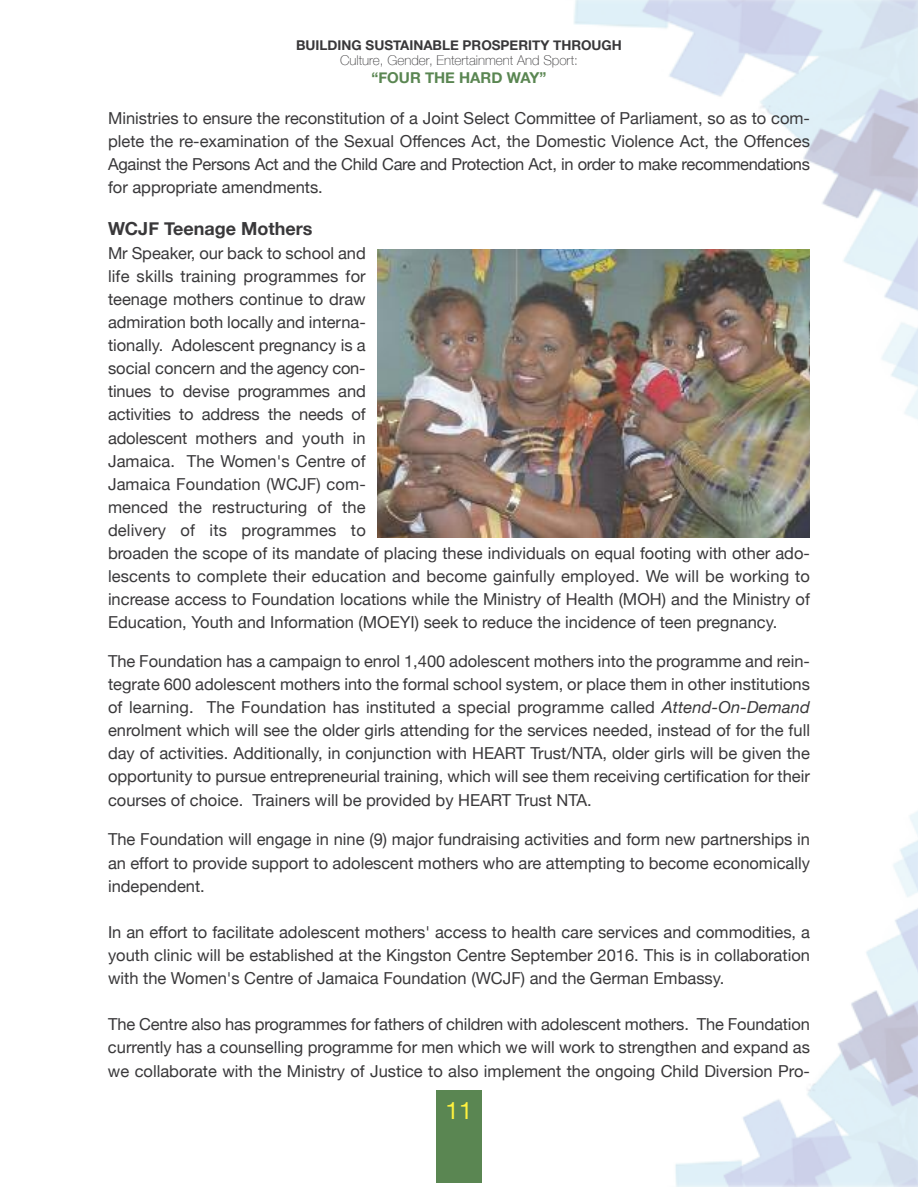
<style>
.page{position:relative;width:918px;height:1188px;background:#fff}
.page>*{position:absolute;margin:0;border:0;box-sizing:border-box;transform-origin:0 0}
.t1{font:24px "Helvetica Neue";color:#fff23e}
.t2{font:700 18px "Helvetica Neue";color:#39383a}
.t3{font:16.5px/23.1px "Helvetica Neue";color:#39383a;text-align:justify}
.t4{font:700 15px "Helvetica Neue";color:#5a8652}
.t5{font:100 13.5px "Helvetica Neue";color:#39383a}
.t6{font:700 13.5px "Helvetica Neue";color:#39383a}
.s1{font-style:italic}
</style>
<div class="page">
<img style="left:377px;top:0;width:541px;height:1186px">
<div style="left:436px;top:1090px;width:46px;height:93px;background:#5a8652"></div>
<img style="left:378px;top:250px;width:432px;height:288px">
<p class="t6" style="left:296px;top:37px;width:327px">BUILDING SUSTAINABLE PROSPERITY THROUGH</p>
<p class="t5" style="left:340px;top:52px;width:239px">Culture, Gender, Entertainment And Sport:</p>
<p class="t4" style="left:371px;top:68px;width:177px">“FOUR THE HARD WAY”</p>
<p class="t3" style="left:108px;top:106px;width:704px">Ministries to ensure the reconstitution of a Joint Select Committee of Parliament, so as to com&shy;plete the re-examination of the Sexual Offences Act, the Domestic Violence Act, the Offences Against the Persons Act and the Child Care and Protection Act, in order to make recommendations for appropriate amendments.</p>
<p class="t2" style="left:108px;top:217px;width:206px">WCJf Teenage Mothers</p>
<p class="t3" style="left:108px;top:241px;width:704px;text-align:left">Mr Speaker, our back to school and<br>life skills training programmes for<br>teenage mothers continue to draw<br>admiration both locally and interna-<br>tionally. Adolescent pregnancy is a<br>social concern and the agency con-<br>tinues to devise programmes and<br>activities to address the needs of<br>adolescent mothers and youth in<br>Jamaica. The Women's Centre of<br>Jamaica Foundation (WCJF) com-<br>menced the restructuring of the<br>delivery of its programmes to<br>broaden the scope of its mandate of placing these individuals on equal footing with other ado&shy;lescents to complete their education and become gainfully employed. We will be working to increase access to Foundation locations while the Ministry of Health (MOH) and the Ministry of Education, Youth and Information (MOEYI) seek to reduce the incidence of teen pregnancy.</p>
<p class="t3" style="left:108px;top:649px;width:704px">The Foundation has a campaign to enrol 1,400 adolescent mothers into the programme and rein&shy;tegrate 600 adolescent mothers into the formal school system, or place them in other institutions of learning. The Foundation has instituted a special programme called <span class="s1">Attend-On-Demand </span>enrolment which will see the older girls attending for the services needed, instead of for the full day of activities. Additionally, in conjunction with HEART Trust/NTA, older girls will be given the opportunity to pursue entrepreneurial training, which will see them receiving certification for their courses of choice. Trainers will be provided by HEART Trust NTA.</p>
<p class="t3" style="left:108px;top:828px;width:704px">The Foundation will engage in nine (9) major fundraising activities and form new partnerships in an effort to provide support to adolescent mothers who are attempting to become economically independent.</p>
<p class="t3" style="left:108px;top:920px;width:704px">In an effort to facilitate adolescent mothers' access to health care services and commodities, a youth clinic will be established at the Kingston Centre September 2016. This is in collaboration with the Women's Centre of Jamaica Foundation (WCJF) and the German Embassy.</p>
<p class="t3" style="left:108px;top:1013px;width:704px">The Centre also has programmes for fathers of children with adolescent mothers. The Foundation currently has a counselling programme for men which we will work to strengthen and expand as we collaborate with the Ministry of Justice to also implement the ongoing Child Diversion Pro-</p>
<h1 class="t1" style="left:446px;top:1096px;width:28px">11</h1>
</div>
